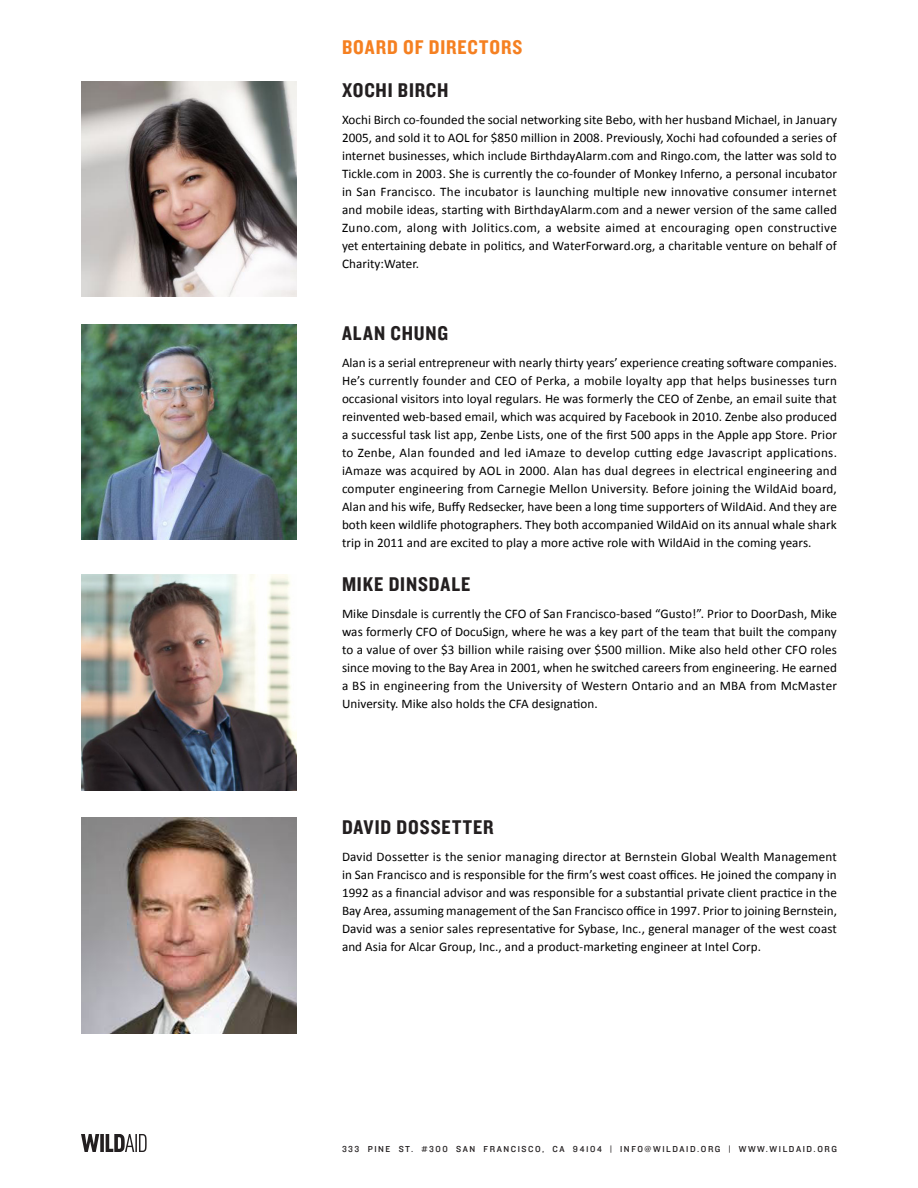
<style>
.page{position:relative;width:918px;height:1188px;background:#fff}
.page>*{position:absolute;margin:0;border:0;box-sizing:border-box;transform-origin:0 0}
.SubHeader_01{font:20.7px "Knockout 50 Welterweight";letter-spacing:.04em;color:#231f20}
.SubHeader_01-2{font:20.7px "Knockout 50 Welterweight";letter-spacing:.045em;color:#f58021}
.Body_1{font:13.2px/18px "Calibri";letter-spacing:.005em;color:#000001;text-align:justify}
.t1{font:9px "Knockout 31 Junior Middlewt";letter-spacing:.175em;color:#231f20}
</style>
<div class="page">
<svg style="left:81px;top:1134px;width:18px;height:18px"></svg>
<svg style="left:100px;top:1134px;width:4px;height:18px"></svg>
<svg style="left:106px;top:1134px;width:41px;height:18px"></svg>
<img style="left:81px;top:81px;width:216px;height:216px">
<img style="left:81px;top:324px;width:216px;height:216px">
<img style="left:81px;top:574px;width:216px;height:216px">
<img style="left:81px;top:818px;width:216px;height:216px">
<p class="SubHeader_01-2" style="left:342px;top:33px;width:182px">BOARD OF DIRECTORS</p>
<p class="SubHeader_01" style="left:342px;top:77px;width:108px">XOCHI BIRCH</p>
<p class="Body_1" style="left:342px;top:110px;width:497px">Xochi Birch co-founded the social networking site Bebo, with her husband Michael, in January 2005, and sold it to AOL for $850 million in 2008. Previously, Xochi had cofounded a series of internet businesses, which include BirthdayAlarm.com and Ringo.com, the latter was sold to Tickle.com in 2003. She is currently the co-founder of Monkey Inferno, a personal incubator in San Francisco. The incubator is launching multiple new innovative consumer internet and mobile ideas, starting with BirthdayAlarm.com and a newer version of the same called Zuno.com, along with Jolitics.com, a website aimed at encouraging open constructive yet entertaining debate in politics, and WaterForward.org, a charitable venture on behalf of Charity:Water.</p>
<p class="SubHeader_01" style="left:342px;top:320px;width:108px">ALAN CHUNG</p>
<p class="Body_1" style="left:342px;top:353px;width:496px">Alan is a serial entrepreneur with nearly thirty years’ experience creating software companies.<br>He’s currently founder and CEO of Perka, a mobile loyalty app that helps businesses turn occasional visitors into loyal regulars. He was formerly the CEO of Zenbe, an email suite that reinvented web-based email, which was acquired by Facebook in 2010. Zenbe also produced a successful task list app, Zenbe Lists, one of the first 500 apps in the Apple app Store. Prior to Zenbe, Alan founded and led iAmaze to develop cutting edge Javascript applications. iAmaze was acquired by AOL in 2000. Alan has dual degrees in electrical engineering and computer engineering from Carnegie Mellon University. Before joining the WildAid board, Alan and his wife, Buffy Redsecker, have been a long time supporters of WildAid. And they are both keen wildlife photographers. They both accompanied WildAid on its annual whale shark trip in 2011 and are excited to play a more active role with WildAid in the coming years.</p>
<p class="SubHeader_01" style="left:342px;top:570px;width:130px">MIKE DINSDALE</p>
<p class="Body_1" style="left:342px;top:604px;width:497px">Mike Dinsdale is currently the CFO of San Francisco-based “Gusto!”. Prior to DoorDash, Mike was formerly CFO of DocuSign, where he was a key part of the team that built the company to a value of over $3 billion while raising over $500 million. Mike also held other CFO roles since moving to the Bay Area in 2001, when he switched careers from engineering. He earned a BS in engineering from the University of Western Ontario and an MBA from McMaster University. Mike also holds the CFA designation.</p>
<p class="SubHeader_01" style="left:342px;top:813px;width:153px">DAVID DOSSETTER</p>
<p class="Body_1" style="left:342px;top:847px;width:496px">David Dossetter is the senior managing director at Bernstein Global Wealth Management in San Francisco and is responsible for the firm’s west coast offices. He joined the company in 1992 as a financial advisor and was responsible for a substantial private client practice in the Bay Area, assuming management of the San Francisco office in 1997. Prior to joining Bernstein, David was a senior sales representative for Sybase, Inc., general manager of the west coast and Asia for Alcar Group, Inc., and a product-marketing engineer at Intel Corp.</p>
<p class="t1" style="left:342px;top:1143px;width:496px">333 PINE ST. #300 SAN FRANCISCO, CA 94104 | INFO@WILDAID.ORG | WWW.WILDAID.ORG</p>
</div>
